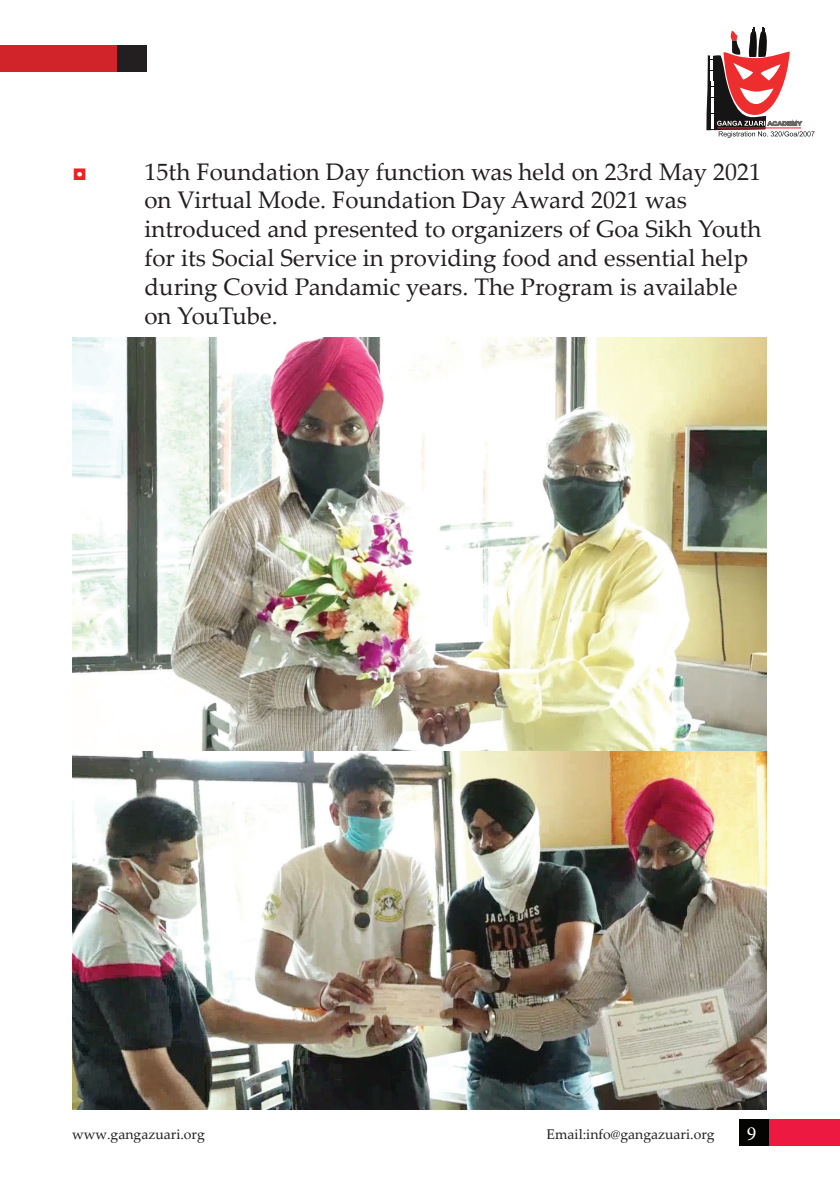
<style>
.page{position:relative;width:840px;height:1191px;background:#fff}
.page>*{position:absolute;margin:0;border:0;box-sizing:border-box;transform-origin:0 0}
.t1{font:24px/28.8px "Palatino Linotype";color:#231f20}
.t2{font:24px "Arial";color:#ee2123}
.t3{font:20px "Minion Pro";color:#fff}
.t4{font:14px "Palatino Linotype";color:#231f20}
</style>
<div class="page">
<div style="left:768px;top:1119px;width:71px;height:27px;background:#ed1941"></div>
<div style="left:738px;top:1119px;width:30px;height:27px;background:#040503"></div>
<div style="left:0;top:45px;width:117px;height:27px;background:#d1232a"></div>
<div style="left:117px;top:45px;width:30px;height:27px;background:#231f20"></div>
<svg style="left:706px;top:27px;width:108px;height:111px"></svg>
<hr style="left:716px;top:127px;width:84px;height:1px;background:#ea232b">
<img style="left:72px;top:338px;width:694px;height:771px">
<p class="t2" style="left:72px;top:155px;width:16px">◘</p>
<p class="t1" style="left:144px;top:156px;width:618px">15th Foundation Day function was held on 23rd May 2021 on Virtual Mode. Foundation Day Award 2021 was introduced and presented to organizers of Goa Sikh Youth for its Social Service in providing food and essential help during Covid Pandamic years. The Program is available on YouTube.</p>
<p class="t4" style="left:72px;top:1123px;width:134px">www.gangazuari.org</p>
<p class="t4" style="left:546px;top:1124px;width:169px">Email:info@gangazuari.org</p>
<p class="t3" style="left:746px;top:1120px;width:11px">9</p>
</div>
